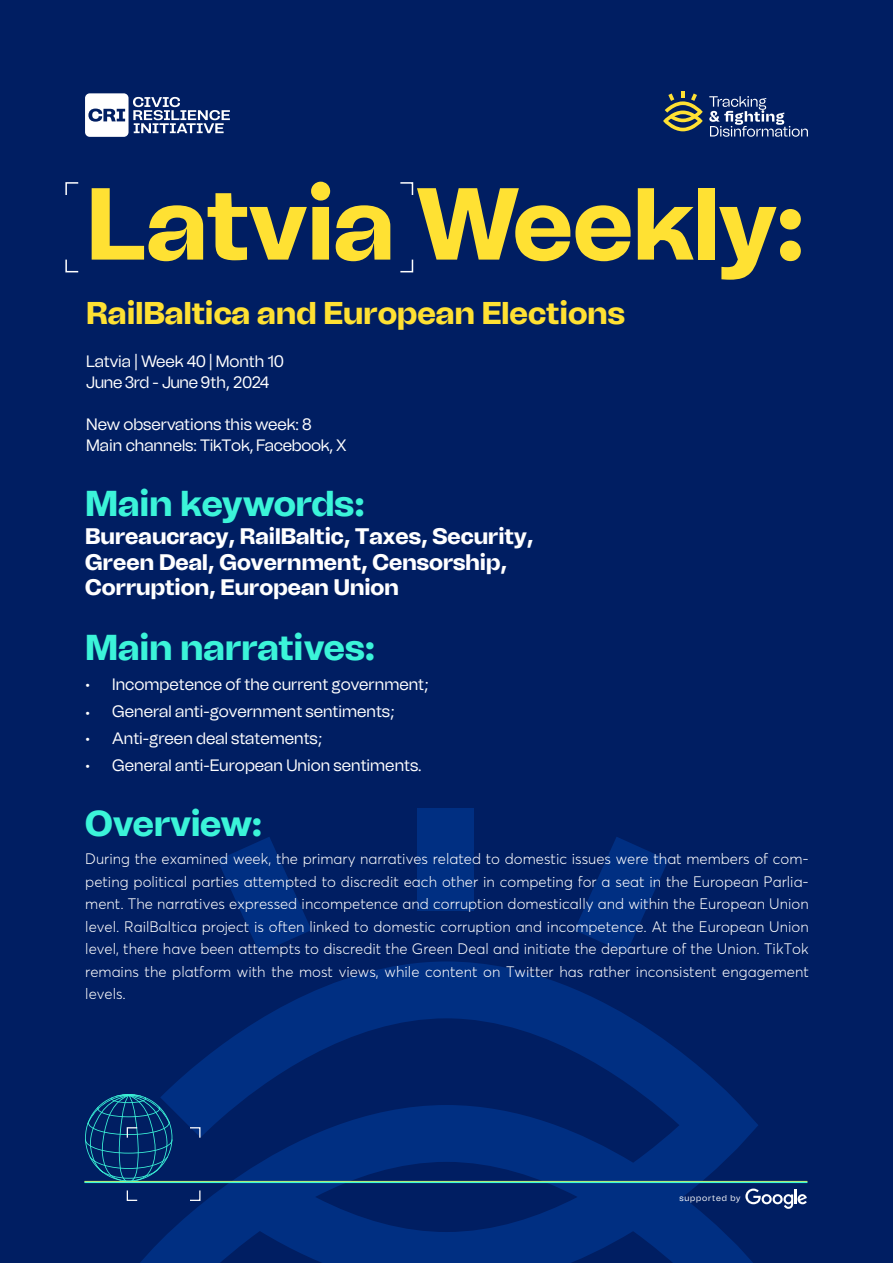
<style>
.page{position:relative;width:893px;height:1263px;background:#001e62}
.page>*{position:absolute;margin:0;border:0;box-sizing:border-box;transform-origin:0 0}
.t1{font:800 102px "Tomato Grotesk";color:#ffe133}
.t2{font:800 36px "Tomato Grotesk";color:#3bf4d9}
.t3{font:800 31.5px "Tomato Grotesk";color:#ffe133}
.t4{font:800 22.5px/25.5px "Tomato Grotesk";color:#fff}
.t5{font:16.5px/21px "Tomato Grotesk";color:#fff}
.t6{font:16.5px/21px "Tomato Grotesk";letter-spacing:-.02em;color:#fff}
.t7{font:300 15px/22.5px "Averta";color:#fff;text-align:justify}
.t8{font:8.55px "Tomato Grotesk";letter-spacing:.1em;color:#fff}
</style>
<div class="page">
<svg style="left:135px;top:961px;width:623px;height:302px"></svg>
<div style="left:417px;top:808px;width:57px;height:103px;background:#002f82"></div>
<svg style="left:574px;top:837px;width:94px;height:116px"></svg>
<svg style="left:218px;top:837px;width:93px;height:116px"></svg>
<svg style="left:65px;top:182px;width:14px;height:13px"></svg>
<svg style="left:400px;top:182px;width:14px;height:13px"></svg>
<svg style="left:65px;top:259px;width:14px;height:14px"></svg>
<svg style="left:400px;top:259px;width:14px;height:14px"></svg>
<svg style="left:85px;top:93px;width:145px;height:44px"></svg>
<svg style="left:709px;top:96px;width:99px;height:41px"></svg>
<svg style="left:663px;top:92px;width:40px;height:39px"></svg>
<svg style="left:745px;top:1188px;width:62px;height:21px"></svg>
<hr style="left:84px;top:1181px;width:723px;height:2px;background:#3bf4d9">
<svg style="left:85px;top:1094px;width:87px;height:87px"></svg>
<svg style="left:189px;top:1126px;width:12px;height:13px"></svg>
<svg style="left:126px;top:1189px;width:12px;height:12px"></svg>
<svg style="left:189px;top:1189px;width:12px;height:12px"></svg>
<h1 class="t1" style="left:86px;top:159px;width:719px">Latvia Weekly:</h1>
<h3 class="t3" style="left:86px;top:293px;width:540px">RailBaltica and European Elections</h3>
<p class="t6" style="left:86px;top:351px;width:199px">Latvia | Week 40 | Month 10<br>June 3rd - June 9th, 2024</p>
<p class="t5" style="left:86px;top:414px;width:262px">New observations this week: 8<br>Main channels: TikTok, Facebook, X</p>
<h2 class="t2" style="left:85px;top:480px;width:281px">Main keywords:</h2>
<h3 class="t4" style="left:85px;top:524px;width:450px">Bureaucracy, RailBaltic, Taxes, Security,<br>Green Deal, Government, Censorship,<br>Corruption, European Union</h3>
<h2 class="t2" style="left:85px;top:624px;width:291px">Main narratives:</h2>
<p class="t5" style="left:85px;top:670px;width:7px;line-height:27.8px">• •</p>
<p class="t5" style="left:112px;top:671px;width:318px;line-height:27.3px">Incompetence of the current government;<br>General anti-government sentiments;</p>
<p class="t5" style="left:85px;top:728px;width:238px">• Anti-green deal statements;</p>
<p class="t5" style="left:85px;top:755px;width:338px">• General anti-European Union sentiments.</p>
<h2 class="t2" style="left:85px;top:800px;width:178px">Overview:</h2>
<p class="t7" style="left:85px;top:847px;width:725px">During the examined week, the primary narratives related to domestic issues were that members of com&shy;peting political parties attempted to discredit each other in competing for a seat in the European Parlia&shy;ment. The narratives expressed incompetence and corruption domestically and within the European Union level. RailBaltica project is often linked to domestic corruption and incompetence. At the European Union level, there have been attempts to discredit the Green Deal and initiate the departure of the Union. TikTok remains the platform with the most views, while content on Twitter has rather inconsistent engagement levels.</p>
<p class="t8" style="left:679px;top:1193px;width:63px">supported by</p>
</div>
